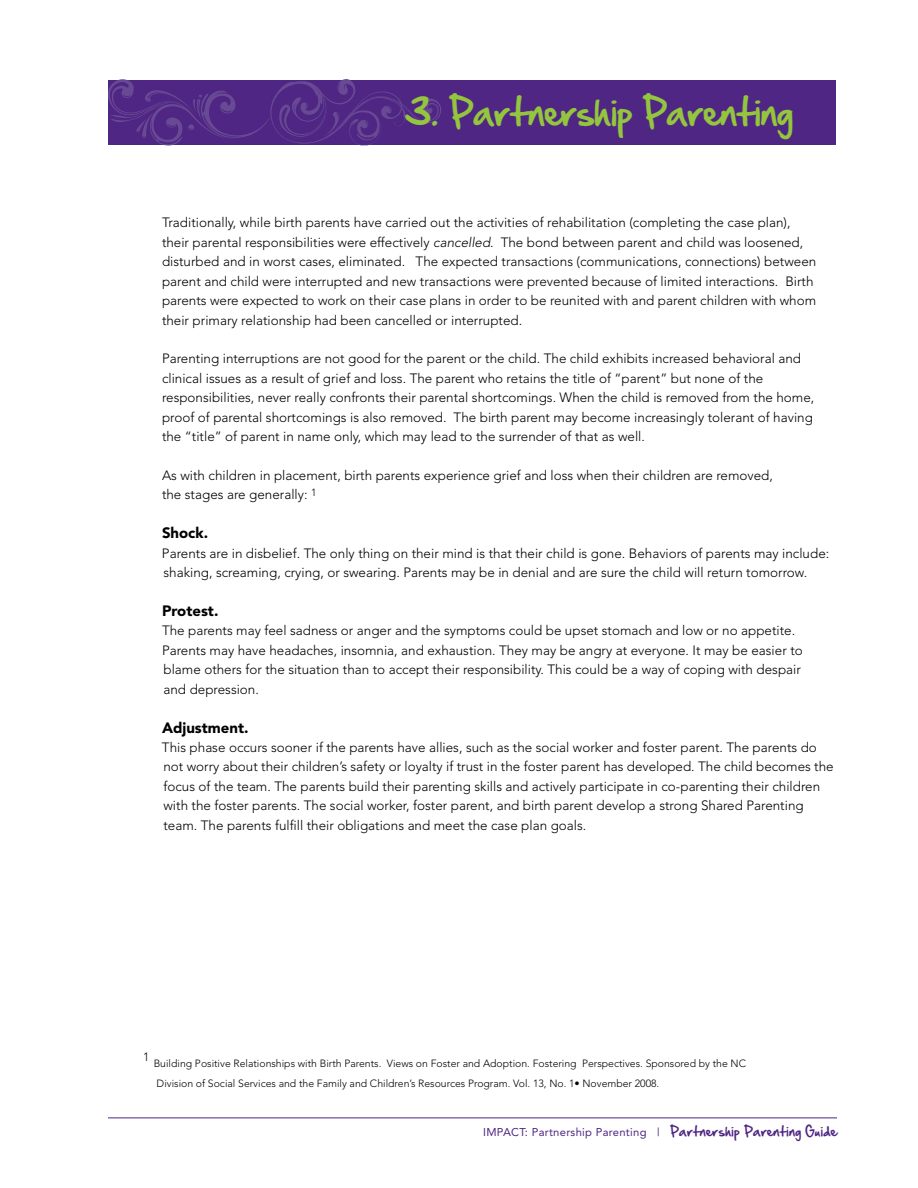
<style>
.page{position:relative;width:918px;height:1188px;background:#fff}
.page>*{position:absolute;margin:0;border:0;box-sizing:border-box;transform-origin:0 0}
.t1{font:33px "Hand Of Sean";color:#93c53e}
.t2{font:900 15px "Avenir";color:#000}
.t3{font:300 13.5px/19.4px "Avenir";color:#000}
.t4{font:300 12px "Avenir";color:#000}
.t5{font:11.25px "Avenir";letter-spacing:.025em;color:#4f2683}
.t6{font:300 10.5px/19.5px "Avenir";color:#000}
.s1{font-style:italic}
.s2{font-family:"Hand Of Sean";font-size:12px}
</style>
<div class="page">
<div style="left:109px;top:80px;width:727px;height:65px;background:#4f2683"></div>
<hr style="left:108px;top:1118px;width:729px;height:1px;background:#4f2683">
<svg style="left:108px;top:79px;width:333px;height:67px"></svg>
<h1 class="t1" style="left:405px;top:83px;width:390px">3. Partnership Parenting</h1>
<p class="t3" style="left:162px;top:213px;width:656px">Traditionally, while birth parents have carried out the activities of rehabilitation (completing the case plan), their parental responsibilities were effectively <span class="s1">cancelled</span>. The bond between parent and child was loosened, disturbed and in worst cases, eliminated. The expected transactions (communications, connections) between parent and child were interrupted and new transactions were prevented because of limited interactions. Birth parents were expected to work on their case plans in order to be reunited with and parent children with whom their primary relationship had been cancelled or interrupted.</p>
<p class="t3" style="left:162px;top:349px;width:654px">Parenting interruptions are not good for the parent or the child. The child exhibits increased behavioral and clinical issues as a result of grief and loss. The parent who retains the title of “parent” but none of the responsibilities, never really confronts their parental shortcomings. When the child is removed from the home, proof of parental shortcomings is also removed. The birth parent may become increasingly tolerant of having the “title” of parent in name only, which may lead to the surrender of that as well.</p>
<p class="t3" style="left:162px;top:466px;width:612px">As with children in placement, birth parents experience grief and loss when their children are removed, the stages are generally: <sup>1</sup></p>
<p class="t2" style="left:162px;top:524px;width:48px">Shock.</p>
<p class="t3" style="left:162px;top:543px;width:669px">Parents are in disbelief. The only thing on their mind is that their child is gone. Behaviors of parents may include: shaking, screaming, crying, or swearing. Parents may be in denial and are sure the child will return tomorrow.</p>
<p class="t2" style="left:162px;top:602px;width:58px">Protest.</p>
<p class="t3" style="left:162px;top:621px;width:642px">The parents may feel sadness or anger and the symptoms could be upset stomach and low or no appetite.<br>Parents may have headaches, insomnia, and exhaustion. They may be angry at everyone. It may be easier to blame others for the situation than to accept their responsibility. This could be a way of coping with despair and depression.</p>
<p class="t2" style="left:162px;top:718px;width:88px">Adjustment.</p>
<p class="t3" style="left:162px;top:738px;width:673px">This phase occurs sooner if the parents have allies, such as the social worker and foster parent. The parents do not worry about their children’s safety or loyalty if trust in the foster parent has developed. The child becomes the focus of the team. The parents build their parenting skills and actively participate in co-parenting their children with the foster parents. The social worker, foster parent, and birth parent develop a strong Shared Parenting team. The parents fulfill their obligations and meet the case plan goals.</p>
<p class="t4" style="left:143px;top:1050px;width:8px">1</p>
<p class="t6" style="left:154px;top:1054px;width:594px">Building Positive Relationships with Birth Parents. Views on Foster and Adoption. Fostering Perspectives. Sponsored by the NC<br>Division of Social Services and the Family and Children’s Resources Program. Vol. 13, No. 1• November 2008.</p>
<p class="t5" style="left:483px;top:1126px;width:355px">IMPACT: Partnership Parenting | <span class="s2">Partnership Parenting Guide</span></p>
</div>
